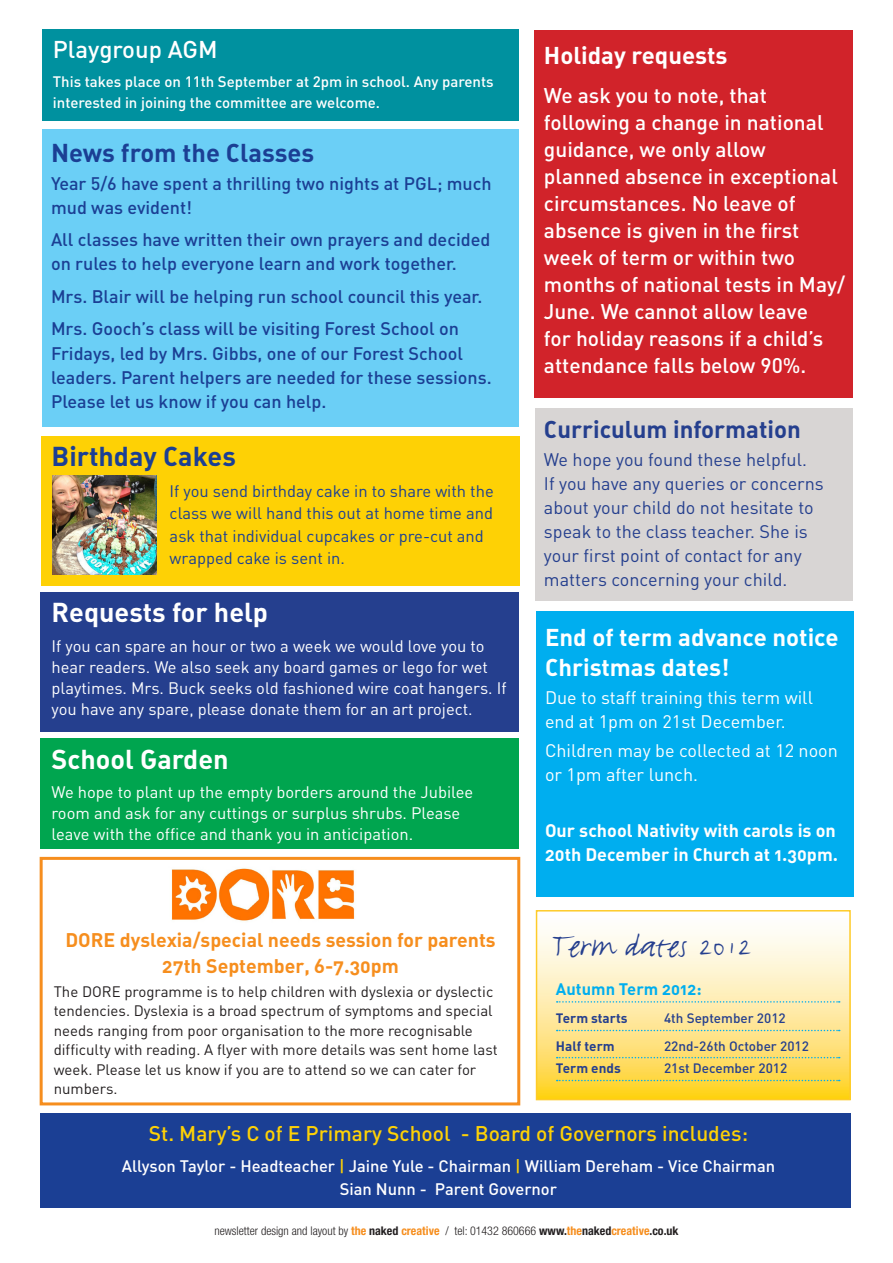
<style>
.page{position:relative;width:893px;height:1263px;background:#fff}
.page>*{position:absolute;margin:0;border:0;box-sizing:border-box;transform-origin:0 0}
.t1{font:37.5px "FF Justlefthand";color:#253f8e}
.t2{font:27px "FFDIN Bold Alternate";color:#fff}
.t3{font:27px "FFDIN Bold Alternate";color:#1b3f94}
.t4{font:25.5px "FFDIN Bold Alternate";color:#1b3f94}
.t5{font:24px/30px "FFDIN Bold Alternate";color:#fff}
.t6{font:24px "FFDIN Bold Alternate";color:#253f8e}
.t7{font:500 24px "FFDIN";color:#fff}
.t8{font:500 21px/27px "FFDIN";color:#fff}
.t9{font:500 21px "FFDIN";color:#fed105}
.t10{font:19.5px/25.5px "FFDIN Bold Alternate";color:#f68e1e;text-align:center}
.t11{font:500 18px/24px "FFDIN";color:#1b3f94}
.t12{font:18px/24px "FFDIN";color:#253f8e}
.t13{font:18px/24px "FFDIN";color:#fff}
.t14{font:18px/24px "FFDIN Bold Alternate";color:#fff}
.t15{font:16.5px/21px "FFDIN";color:#fff}
.t16{font:16.5px/22.5px "FFDIN";color:#1b3f94}
.t17{font:500 16.5px/22.5px "FFDIN";color:#fff;text-align:center}
.t18{font:16.5px "FFDIN Bold Alternate";color:#00aeef}
.t19{font:15px/19.5px "FFDIN";color:#231f20}
.t20{font:500 15px/21px "FFDIN";color:#fff}
.t21{font:500 13.5px "FFDIN";color:#253f8e}
.t22{font:13.5px "FFDIN Bold Alternate";color:#253f8e}
.t23{font:300 condensed 12px "Helvetica Neue";color:#231f20}
.s1{color:#fed105}
.s2{font-weight:700;color:#f68e1e}
.s3{font-weight:700}
</style>
<div class="page">
<div style="left:43px;top:130px;width:476px;height:297px;background:#6bcff6"></div>
<div style="left:40px;top:1113px;width:810px;height:95px;background:#1b3f94"></div>
<svg style="left:539px;top:932px;width:309px;height:165px;background:#fee89c"></svg>
<div style="left:536px;top:910px;width:315px;height:190px;border:2px solid #fecb29"></div>
<svg style="left:557px;top:1001px;width:283px;height:2px"></svg>
<svg style="left:557px;top:1030px;width:283px;height:1px"></svg>
<svg style="left:557px;top:1057px;width:283px;height:1px"></svg>
<svg style="left:557px;top:1080px;width:283px;height:1px"></svg>
<div style="left:534px;top:30px;width:319px;height:368px;background:#d1232a"></div>
<div style="left:42px;top:436px;width:478px;height:149px;background:#fed105"></div>
<div style="left:40px;top:592px;width:479px;height:139px;background:#253f8e"></div>
<div style="left:535px;top:408px;width:318px;height:192px;background:#d8d5d4"></div>
<div style="left:43px;top:30px;width:476px;height:91px;background:#00919f"></div>
<img style="left:52px;top:475px;width:105px;height:100px">
<div style="left:40px;top:738px;width:479px;height:110px;background:#00a54f"></div>
<img style="left:171px;top:868px;width:184px;height:53px">
<div style="left:40px;top:857px;width:480px;height:248px;border:3px solid #f68e1e"></div>
<div style="left:536px;top:611px;width:318px;height:286px;background:#00aeef"></div>
<p class="t7" style="left:53px;top:34px;width:166px">Playgroup AGM</p>
<p class="t20" style="left:53px;top:71px;width:442px">This takes place on 11th September at 2pm in school. Any parents interested in joining the committee are welcome.</p>
<p class="t4" style="left:51px;top:136px;width:265px">News from the Classes</p>
<p class="t11" style="left:51px;top:171px;width:442px">Year 5/6 have spent a thrilling two nights at PGL; much mud was evident!</p>
<p class="t11" style="left:51px;top:228px;width:441px">All classes have written their own prayers and decided on rules to help everyone learn and work together.</p>
<p class="t11" style="left:51px;top:284px;width:433px">Mrs. Blair will be helping run school council this year.</p>
<p class="t11" style="left:51px;top:317px;width:442px">Mrs. Gooch’s class will be visiting Forest School on Fridays, led by Mrs. Gibbs, one of our Forest School leaders. Parent helpers are needed for these sessions.<br>Please let us know if you can help.</p>
<p class="t3" style="left:52px;top:438px;width:186px">Birthday Cakes</p>
<p class="t16" style="left:170px;top:479px;width:326px">If you send birthday cake in to share with the class we will hand this out at home time and ask that individual cupcakes or pre-cut and wrapped cake is sent in.</p>
<p class="t2" style="left:52px;top:595px;width:218px">Requests for help</p>
<p class="t15" style="left:52px;top:635px;width:457px">If you can spare an hour or two a week we would love you to hear readers. We also seek any board games or lego for wet playtimes. Mrs. Buck seeks old fashioned wire coat hangers. If you have any spare, please donate them for an art project.</p>
<p class="t2" style="left:52px;top:741px;width:179px">School Garden</p>
<p class="t15" style="left:52px;top:781px;width:423px">We hope to plant up the empty borders around the Jubilee room and ask for any cuttings or surplus shrubs. Please leave with the office and thank you in anticipation.</p>
<p class="t10" style="left:65px;top:927px;width:432px">DORE dyslexia/special needs session for parents<br>27th September, 6-7.30pm</p>
<p class="t19" style="left:54px;top:981px;width:446px">The DORE programme is to help children with dyslexia or dyslectic tendencies. Dyslexia is a broad spectrum of symptoms and special needs ranging from poor organisation to the more recognisable difficulty with reading. A flyer with more details was sent home last week. Please let us know if you are to attend so we can cater for numbers.</p>
<p class="t5" style="left:544px;top:39px;width:185px">Holiday requests</p>
<p class="t8" style="left:544px;top:82px;width:302px">We ask you to note, that following a change in national guidance, we only allow planned absence in exceptional circumstances. No leave of absence is given in the first week of term or within two months of national tests in May/<br>June. We cannot allow leave<br>for holiday reasons if a child’s attendance falls below 90%.</p>
<p class="t6" style="left:544px;top:414px;width:258px">Curriculum information</p>
<p class="t12" style="left:544px;top:447px;width:281px">We hope you found these helpful.<br>If you have any queries or concerns about your child do not hesitate to speak to the class teacher. She is your first point of contact for any matters concerning your child.</p>
<p class="t5" style="left:545px;top:622px;width:295px">End of term advance notice<br>Christmas dates!</p>
<p class="t13" style="left:545px;top:686px;width:269px">Due to staff training this term will end at 1pm on 21st December.</p>
<p class="t13" style="left:545px;top:738px;width:294px">Children may be collected at 12 noon or 1pm after lunch.</p>
<p class="t14" style="left:545px;top:818px;width:295px">Our school Nativity with carols is on<br>20th December in Church at 1.30pm.</p>
<p class="t1" style="left:552px;top:922px;width:201px">Term dates 2012</p>
<p class="t18" style="left:556px;top:978px;width:147px">Autumn Term 2012:</p>
<p class="t22" style="left:556px;top:1010px;width:73px">Term starts</p>
<p class="t21" style="left:664px;top:1010px;width:123px">4th September 2012</p>
<p class="t22" style="left:556px;top:1037px;width:60px">Half term</p>
<p class="t21" style="left:664px;top:1037px;width:146px">22nd-26th October 2012</p>
<p class="t22" style="left:556px;top:1060px;width:66px">Term ends</p>
<p class="t21" style="left:664px;top:1060px;width:125px">21st December 2012</p>
<p class="t9" style="left:149px;top:1120px;width:601px">St. Mary’s C of E Primary School - Board of Governors includes:</p>
<p class="t17" style="left:122px;top:1154px;width:655px">Allyson Taylor - Headteacher <span class="s1">|</span> Jaine Yule - Chairman <span class="s1">|</span> William Dereham - Vice Chairman<br>Sian Nunn - Parent Governor</p>
<p class="t23" style="left:214px;top:1224px;width:466px">newsletter design and layout by <span class="s2">the</span> <span class="s3">naked</span> <span class="s2">creative</span> / tel: 01432 860666 <span class="s3">www.</span><span class="s2">the</span><span class="s3">naked</span><span class="s2">creative</span><span class="s3">.co.uk</span></p>
</div>
